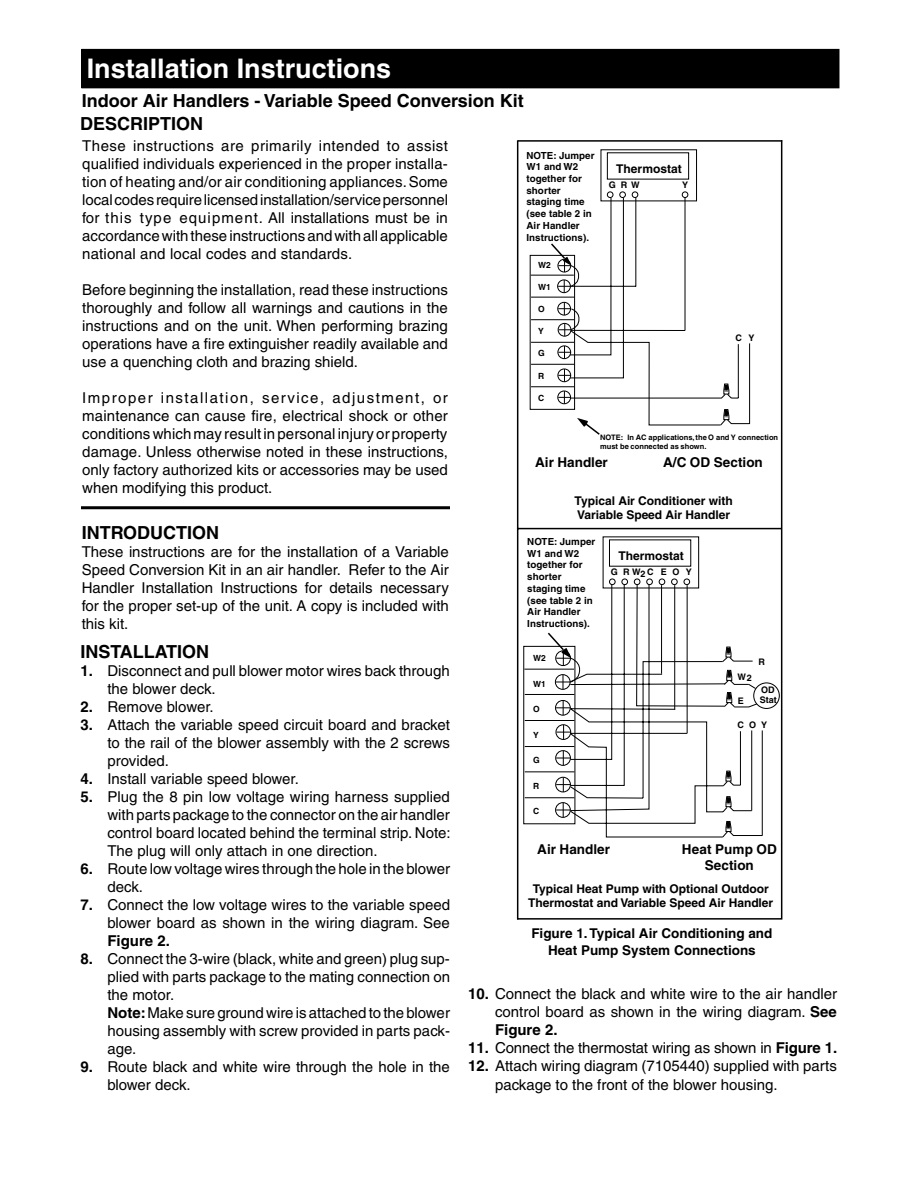
<style>
.page{position:relative;width:918px;height:1188px;background:#fff}
.page>*{position:absolute;margin:0;border:0;box-sizing:border-box;transform-origin:0 0}
.t1{font:700 27px "Helvetica";color:#fff}
.t2{font:700 18px "Helvetica";color:#000}
.t3{font:15px/18px "Helvetica";color:#000;text-align:justify}
.t4{font:700 15px "Helvetica";color:#000}
.t5{font:700 13.5px/16.2px "Helvetica";color:#000;text-align:center}
.t6{font:700 12px/14.4px "Helvetica";letter-spacing:-.005em;color:#000}
.t7{font:700 9.75px/11.7px "Helvetica";letter-spacing:.005em;color:#000}
.t8{font:700 9px/10.1px "Helvetica";letter-spacing:.19em;color:#000}
.t9{font:700 9px "Helvetica";letter-spacing:.435em;color:#000}
.t10{font:700 8.55px "Helvetica";letter-spacing:.005em;color:#000}
.t11{font:700 7.5px/8.4px "Helvetica";color:#000}
.s1{font-weight:700}
</style>
<div class="page">
<div style="left:82px;top:49px;width:757px;height:39px;background:#000"></div>
<hr style="left:81px;top:506px;width:369px;height:3px;background:#000">
<svg style="left:516px;top:140px;width:266px;height:780px"></svg>
<div style="left:754px;top:683px;width:26px;height:26px;border:1px solid #000;border-radius:50%"></div>
<svg style="left:728px;top:796px;width:24px;height:16px"></svg>
<svg style="left:728px;top:821px;width:35px;height:17px"></svg>
<hr style="left:751px;top:730px;width:1px;height:81px;background:#000">
<hr style="left:762px;top:730px;width:1px;height:106px;background:#000">
<svg style="left:601px;top:149px;width:96px;height:48px"></svg>
<svg style="left:569px;top:197px;width:159px;height:641px"></svg>
<div style="left:530px;top:255px;width:45px;height:155px;border:1px solid #000"></div>
<hr style="left:531px;top:275px;width:43px;height:1px;background:#000">
<hr style="left:531px;top:297px;width:43px;height:1px;background:#000">
<hr style="left:531px;top:319px;width:43px;height:1px;background:#000">
<hr style="left:531px;top:342px;width:43px;height:1px;background:#000">
<hr style="left:531px;top:364px;width:43px;height:1px;background:#000">
<hr style="left:531px;top:386px;width:43px;height:1px;background:#000">
<div style="left:557px;top:302px;width:14px;height:13px;border:1px solid #000;border-radius:50%"></div>
<div style="left:558px;top:323px;width:13px;height:14px;border:1px solid #000;border-radius:50%"></div>
<div style="left:557px;top:391px;width:14px;height:13px;border:1px solid #000;border-radius:50%"></div>
<svg style="left:558px;top:343px;width:192px;height:93px"></svg>
<svg style="left:549px;top:242px;width:34px;height:51px"></svg>
<svg style="left:558px;top:302px;width:25px;height:34px"></svg>
<hr style="left:524px;top:669px;width:50px;height:1px;background:#000">
<hr style="left:525px;top:694px;width:49px;height:1px;background:#000">
<hr style="left:525px;top:720px;width:49px;height:1px;background:#000">
<hr style="left:525px;top:746px;width:49px;height:1px;background:#000">
<hr style="left:525px;top:771px;width:49px;height:1px;background:#000">
<hr style="left:525px;top:797px;width:49px;height:1px;background:#000">
<div style="left:555px;top:674px;width:15px;height:16px;border:1px solid #000;border-radius:50%"></div>
<div style="left:555px;top:700px;width:16px;height:16px;border:1px solid #000;border-radius:50%"></div>
<svg style="left:556px;top:701px;width:15px;height:14px"></svg>
<div style="left:556px;top:724px;width:15px;height:16px;border:1px solid #000;border-radius:50%"></div>
<svg style="left:557px;top:725px;width:14px;height:14px"></svg>
<div style="left:555px;top:750px;width:16px;height:16px;border:1px solid #000;border-radius:50%"></div>
<svg style="left:556px;top:751px;width:15px;height:14px"></svg>
<div style="left:555px;top:777px;width:16px;height:15px;border:1px solid #000;border-radius:50%"></div>
<svg style="left:556px;top:777px;width:15px;height:15px"></svg>
<div style="left:555px;top:802px;width:16px;height:16px;border:1px solid #000;border-radius:50%"></div>
<svg style="left:556px;top:803px;width:15px;height:14px"></svg>
<svg style="left:546px;top:631px;width:39px;height:58px"></svg>
<svg style="left:603px;top:536px;width:155px;height:251px"></svg>
<hr style="left:518px;top:140px;width:264px;height:2px;background:#000">
<h1 class="t1" style="left:87px;top:52px;width:306px">Installation Instructions</h1>
<p class="t2" style="left:82px;top:90px;width:444px">Indoor Air Handlers - Variable Speed Conversion Kit</p>
<p class="t2" style="left:80px;top:113px;width:125px">DESCRIPTION</p>
<p class="t3" style="left:82px;top:137px;width:367px">These instructions are primarily intended to assist qualified individuals experienced in the proper installa&shy;tion of heating and/or air conditioning appliances. Some local codes require licensed installation/service personnel for this type equipment. All installations must be in accordance with these instructions and with all applicable national and local codes and standards.</p>
<p class="t3" style="left:82px;top:281px;width:367px">Before beginning the installation, read these instructions thoroughly and follow all warnings and cautions in the instructions and on the unit. When performing brazing operations have a fire extinguisher readily available and use a quenching cloth and brazing shield.</p>
<p class="t3" style="left:82px;top:389px;width:367px">Improper installation, service, adjustment, or maintenance can cause fire, electrical shock or other conditions which may result in personal injury or property damage. Unless otherwise noted in these instructions, only factory authorized kits or accessories may be used when modifying this product.</p>
<p class="t2" style="left:82px;top:521px;width:139px">INTRODUCTION</p>
<p class="t3" style="left:82px;top:542px;width:369px">These instructions are for the installation of a Variable Speed Conversion Kit in an air handler. Refer to the Air Handler Installation Instructions for details necessary for the proper set-up of the unit. A copy is included with this kit.</p>
<p class="t2" style="left:80px;top:641px;width:130px">INSTALLATION</p>
<p class="t3" style="left:107px;top:662px;width:344px;text-indent:-27px"><span class="s1">1.</span> Disconnect and pull blower motor wires back through the blower deck.</p>
<p class="t3" style="left:80px;top:698px;width:135px"><span class="s1">2.</span> Remove blower.</p>
<p class="t3" style="left:107px;top:716px;width:344px;text-indent:-27px"><span class="s1">3.</span> Attach the variable speed circuit board and bracket to the rail of the blower assembly with the 2 screws provided.</p>
<p class="t3" style="left:80px;top:770px;width:220px"><span class="s1">4.</span> Install variable speed blower.</p>
<p class="t3" style="left:107px;top:788px;width:345px;text-indent:-27px"><span class="s1">5.</span> Plug the 8 pin low voltage wiring harness supplied with parts package to the connector on the air handler control board located behind the terminal strip. Note:<br>The plug will only attach in one direction.</p>
<p class="t3" style="left:107px;top:860px;width:344px;text-indent:-27px"><span class="s1">6.</span> Route low voltage wires through the hole in the blower deck.</p>
<p class="t3" style="left:80px;top:896px;width:371px;text-align:right"><span class="s1">7.</span> Connect the low voltage wires to the variable speed blower board as shown in the wiring diagram. See</p>
<p class="t4" style="left:107px;top:932px;width:64px">Figure 2.</p>
<p class="t3" style="left:107px;top:950px;width:344px;text-align:left;text-indent:-27px"><span class="s1">8.</span> Connect the 3-wire (black, white and green) plug sup&shy;plied with parts package to the mating connection on the motor.<br><span class="s1">Note:</span> Make sure ground wire is attached to the blower housing assembly with screw provided in parts pack&shy;age.</p>
<p class="t3" style="left:107px;top:1058px;width:344px;text-indent:-27px"><span class="s1">9.</span> Route black and white wire through the hole in the blower deck.</p>
<p class="t7" style="left:526px;top:149px;width:70px">NOTE: Jumper<br>W1 and W2 together for shorter staging time (see table 2 in<br>Air Handler<br>Instructions).</p>
<p class="t10" style="left:538px;top:260px;width:14px">W2</p>
<p class="t10" style="left:538px;top:282px;width:14px">W1</p>
<p class="t10" style="left:538px;top:304px;width:8px">O</p>
<p class="t10" style="left:538px;top:326px;width:7px">Y</p>
<p class="t10" style="left:538px;top:348px;width:8px">G</p>
<p class="t10" style="left:538px;top:370px;width:8px">R</p>
<p class="t10" style="left:538px;top:393px;width:8px">C</p>
<p class="t6" style="left:616px;top:161px;width:67px">Thermostat</p>
<p class="t8" style="left:609px;top:179px;width:32px">GRW</p>
<p class="t8" style="left:682px;top:179px;width:8px">Y</p>
<p class="t8" style="left:735px;top:333px;width:21px">C Y</p>
<p class="t11" style="left:600px;top:433px;width:180px">NOTE: In AC applications, the O and Y connection must be connected as shown.</p>
<p class="t5" style="left:535px;top:454px;width:74px">Air Handler</p>
<p class="t5" style="left:663px;top:454px;width:101px">A/C OD Section</p>
<p class="t6" style="left:575px;top:493px;width:160px">Typical Air Conditioner with<br>Variable Speed Air Handler</p>
<p class="t7" style="left:527px;top:536px;width:70px">NOTE: Jumper<br>W1 and W2 together for shorter staging time (see table 2 in<br>Air Handler<br>Instructions).</p>
<p class="t10" style="left:533px;top:653px;width:14px">W2</p>
<p class="t10" style="left:533px;top:678px;width:14px">W1</p>
<p class="t10" style="left:533px;top:704px;width:8px">O</p>
<p class="t10" style="left:533px;top:730px;width:7px">Y</p>
<p class="t10" style="left:533px;top:755px;width:8px">G</p>
<p class="t10" style="left:533px;top:781px;width:8px">R</p>
<p class="t10" style="left:533px;top:806px;width:8px">C</p>
<p class="t6" style="left:618px;top:548px;width:67px">Thermostat</p>
<p class="t9" style="left:611px;top:566px;width:83px">GRW2C EOY</p>
<p class="t8" style="left:759px;top:656px;width:8px">R</p>
<p class="t8" style="left:738px;top:672px;width:16px">W2</p>
<p class="t8" style="left:738px;top:696px;width:8px">E</p>
<p class="t8" style="left:760px;top:685px;width:19px">OD<br>Stat</p>
<p class="t8" style="left:749px;top:720px;width:19px">O Y</p>
<p class="t8" style="left:737px;top:720px;width:8px">C</p>
<p class="t5" style="left:537px;top:841px;width:74px">Air Handler</p>
<p class="t5" style="left:682px;top:841px;width:96px;line-height:15.6px">Heat Pump OD<br>Section</p>
<p class="t6" style="left:528px;top:881px;width:247px;text-align:center">Typical Heat Pump with Optional Outdoor<br>Thermostat and Variable Speed Air Handler</p>
<p class="t5" style="left:531px;top:925px;width:243px">Figure 1. Typical Air Conditioning and<br>Heat Pump System Connections</p>
<p class="t3" style="left:495px;top:984px;width:344px;text-indent:-27px"><span class="s1">10.</span> Connect the black and white wire to the air handler control board as shown in the wiring diagram. <span class="s1">See Figure 2.</span></p>
<p class="t3" style="left:468px;top:1038px;width:371px"><span class="s1">11.</span> Connect the thermostat wiring as shown in <span class="s1">Figure 1.</span></p>
<p class="t3" style="left:495px;top:1055px;width:343px;line-height:19.8px;text-indent:-27px"><span class="s1">12.</span> Attach wiring diagram (7105440) supplied with parts package to the front of the blower housing.</p>
</div>
